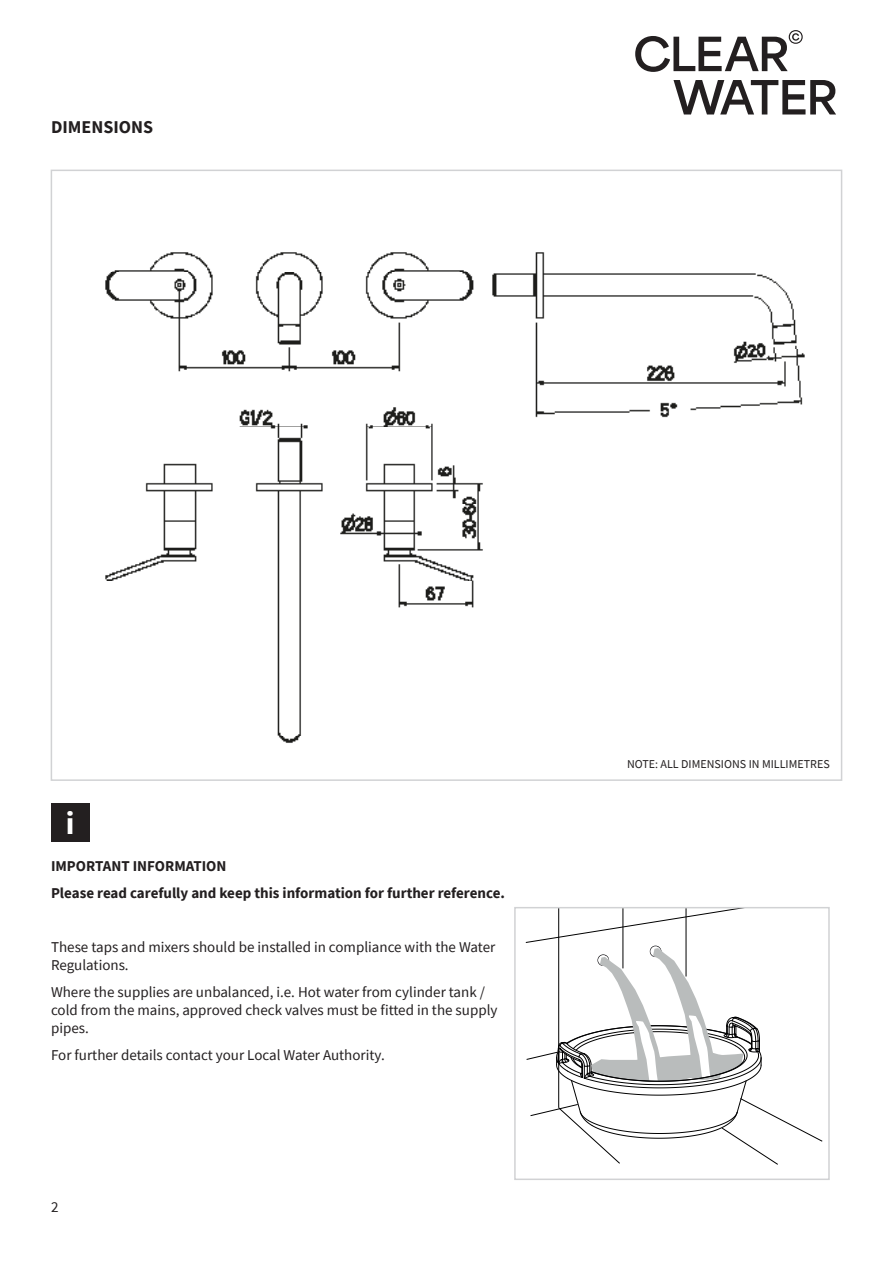
<style>
.page{position:relative;width:893px;height:1263px;background:#fff}
.page>*{position:absolute;margin:0;border:0;box-sizing:border-box;transform-origin:0 0}
.t1{font:700 31.5px "Source Sans Pro";color:#fff}
.Titles{font:700 18px "Source Sans Pro";color:#231f20}
.Paragraph_Style_2{font:15px/18px "Source Sans Pro";color:#231f20}
.Paragraph_Style_1{font:700 15px "Source Sans Pro";color:#231f20}
.Titles-2{font:700 15px "Source Sans Pro";color:#231f20}
.Page_numbers{font:15px "Source Sans Pro";color:#231f20}
.t2{font:12px "Source Sans Pro";color:#231f20}
</style>
<div class="page">
<div style="left:51px;top:804px;width:38px;height:38px;background:#231f20"></div>
<img style="left:105px;top:252px;width:700px;height:491px">
<svg style="left:673px;top:80px;width:163px;height:34px"></svg>
<svg style="left:635px;top:30px;width:168px;height:42px"></svg>
<svg style="left:525px;top:910px;width:298px;height:255px"></svg>
<div style="left:514px;top:907px;width:316px;height:273px;border:2px solid #d1d2d4"></div>
<p class="Titles" style="left:51px;top:115px;width:104px">DIMENSIONS</p>
<p class="t1" style="left:66px;top:802px;width:10px">i</p>
<p class="Titles-2" style="left:51px;top:856px;width:177px">IMPORTANT INFORMATION</p>
<p class="Paragraph_Style_1" style="left:51px;top:883px;width:455px">Please read carefully and keep this information for further reference.</p>
<p class="Paragraph_Style_2" style="left:51px;top:938px;width:446px">These taps and mixers should be installed in compliance with the Water<br>Regulations.</p>
<p class="Paragraph_Style_2" style="left:51px;top:983px;width:448px">Where the supplies are unbalanced, i.e. Hot water from cylinder tank / cold from the mains, approved check valves must be fitted in the supply pipes.</p>
<p class="Paragraph_Style_2" style="left:51px;top:1046px;width:335px">For further details contact your Local Water Authority.</p>
<p class="Page_numbers" style="left:51px;top:1197px;width:9px">2</p>
<p class="t2" style="left:627px;top:756px;width:204px">NOTE: ALL DIMENSIONS IN MILLIMETRES</p>
</div>
